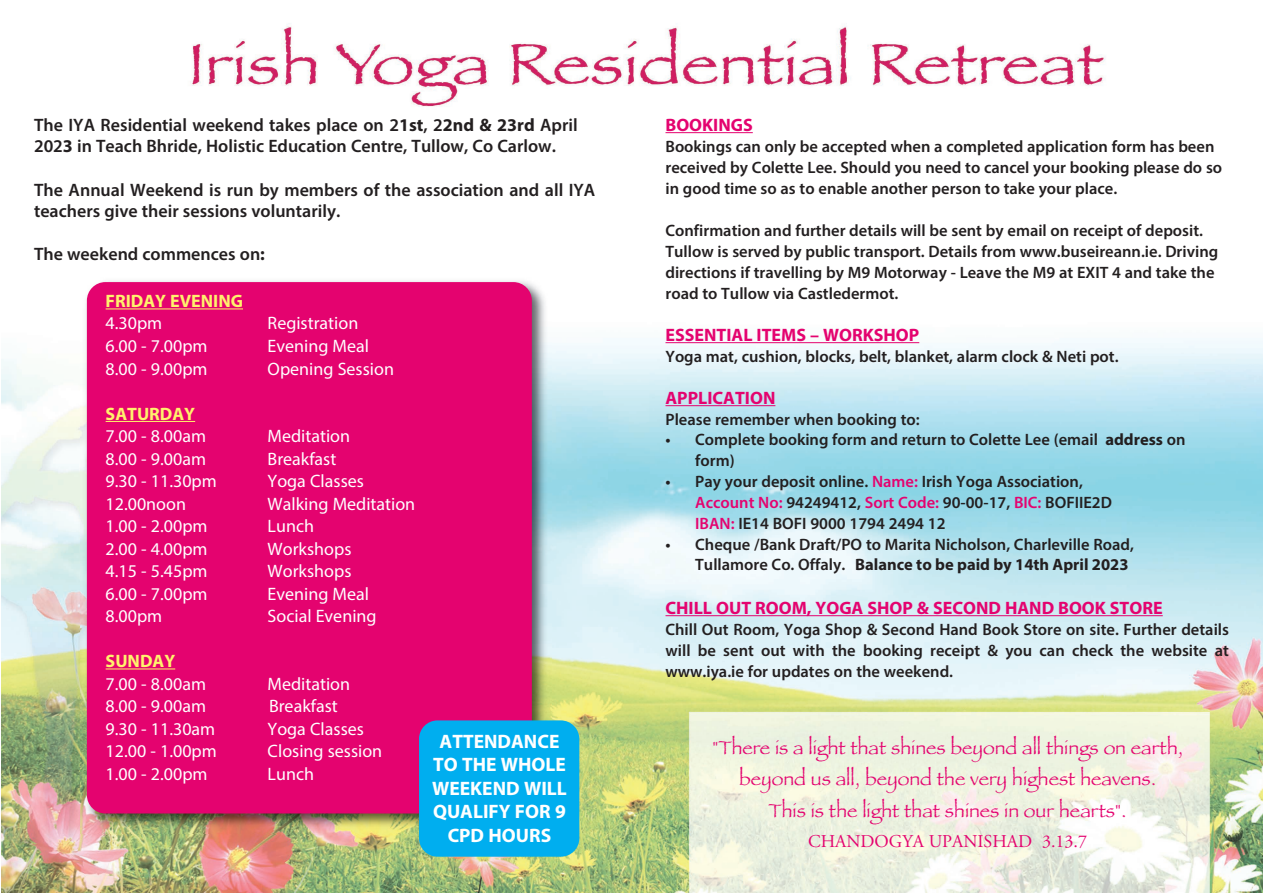
<style>
.page{position:relative;width:1263px;height:893px;background:#fff}
.page>*{position:absolute;margin:0;border:0;box-sizing:border-box;transform-origin:0 0}
.t1{font:19.5px/31.5px "Papyrus";color:#e4036f;text-align:center}
.t2{font:700 19.5px/23.4px "Myriad Pro";color:#fff;text-align:center}
.t3{font:18px "Myriad Pro";color:#fff}
.t4{font:600 18px/21.6px "Myriad Pro";color:#231f20}
.t5{font:700 18px "Myriad Pro";color:#e4036f}
.t6{font:700 18px "Myriad Pro";color:#fff26c}
.t7{font:18px "Adobe Garamond Pro";color:#e4036f}
.t8{font:600 16.5px/21px "Myriad Pro";color:#231f20}
.s1{font-weight:700}
.s2{color:#e4036f}
</style>
<div class="page">
<img style="left:2px;top:23px;width:1261px;height:870px">
<hr style="left:665px;top:132px;width:88px;height:1px;background:#e4036f">
<hr style="left:665px;top:342px;width:254px;height:1px;background:#e4036f">
<hr style="left:665px;top:405px;width:110px;height:1px;background:#e4036f">
<hr style="left:665px;top:615px;width:498px;height:1px;background:#e4036f">
<img style="left:80px;top:275px;width:471px;height:558px">
<div style="left:87px;top:282px;width:445px;height:531px;background:#e4036f;border-radius:18px"></div>
<hr style="left:106px;top:308px;width:137px;height:1px;background:#fff26c">
<hr style="left:106px;top:421px;width:89px;height:1px;background:#fff26c">
<hr style="left:106px;top:668px;width:69px;height:1px;background:#fff26c">
<div style="left:419px;top:720px;width:160px;height:137px;background:#00aeef;border-radius:18px"></div>
<p class="t4" style="left:34px;top:115px;width:545px">The IYA Residential weekend takes place on 2<span class="s1">1st</span>, 2<span class="s1">2nd &amp; 23rd</span> April<br>202<span class="s1">3</span> in Teach Bhride, Holistic Education Centre, Tullow, Co Carlow.</p>
<p class="t4" style="left:34px;top:180px;width:563px">The Annual Weekend is run by members of the association and all IYA teachers give their sessions voluntarily.</p>
<p class="t4" style="left:34px;top:245px;width:232px">The weekend commences on<span class="s1">:</span></p>
<p class="t6" style="left:106px;top:290px;width:139px">FRIDAY EVENING</p>
<p class="t3" style="left:106px;top:317px;width:58px">4.30pm</p>
<p class="t3" style="left:268px;top:317px;width:92px">Registration</p>
<p class="t3" style="left:106px;top:339px;width:104px">6.00 - 7.00pm</p>
<p class="t3" style="left:268px;top:339px;width:103px">Evening Meal</p>
<p class="t3" style="left:106px;top:362px;width:104px">8.00 - 9.00pm</p>
<p class="t3" style="left:268px;top:362px;width:128px">Opening Session</p>
<p class="t6" style="left:106px;top:403px;width:91px">SATURDAY</p>
<p class="t3" style="left:106px;top:429px;width:102px">7.00 - 8.00am</p>
<p class="t3" style="left:268px;top:429px;width:84px">Meditation</p>
<p class="t3" style="left:106px;top:452px;width:102px">8.00 - 9.00am</p>
<p class="t3" style="left:268px;top:452px;width:70px">Breakfast</p>
<p class="t3" style="left:106px;top:474px;width:113px">9.30 - 11.30pm</p>
<p class="t3" style="left:268px;top:474px;width:98px">Yoga Classes</p>
<p class="t3" style="left:106px;top:497px;width:82px">12.00noon</p>
<p class="t3" style="left:268px;top:497px;width:149px">Walking Meditation</p>
<p class="t3" style="left:106px;top:519px;width:104px">1.00 - 2.00pm</p>
<p class="t3" style="left:268px;top:519px;width:48px">Lunch</p>
<p class="t3" style="left:106px;top:542px;width:104px">2.00 - 4.00pm</p>
<p class="t3" style="left:268px;top:542px;width:85px">Workshops</p>
<p class="t3" style="left:106px;top:564px;width:104px">4.15 - 5.45pm</p>
<p class="t3" style="left:268px;top:564px;width:85px">Workshops</p>
<p class="t3" style="left:106px;top:587px;width:104px">6.00 - 7.00pm</p>
<p class="t3" style="left:268px;top:587px;width:103px">Evening Meal</p>
<p class="t3" style="left:106px;top:609px;width:58px">8.00pm</p>
<p class="t3" style="left:268px;top:609px;width:110px">Social Evening</p>
<p class="t6" style="left:106px;top:650px;width:71px">SUNDAY</p>
<p class="t3" style="left:106px;top:677px;width:102px">7.00 - 8.00am</p>
<p class="t3" style="left:268px;top:677px;width:84px">Meditation</p>
<p class="t3" style="left:106px;top:699px;width:102px">8.00 - 9.00am</p>
<p class="t3" style="left:269px;top:699px;width:70px">Breakfast</p>
<p class="t3" style="left:106px;top:722px;width:111px">9.30 - 11.30am</p>
<p class="t3" style="left:268px;top:722px;width:98px">Yoga Classes</p>
<p class="t3" style="left:106px;top:744px;width:113px">12.00 - 1.00pm</p>
<p class="t3" style="left:268px;top:744px;width:116px">Closing session</p>
<p class="t3" style="left:106px;top:767px;width:104px">1.00 - 2.00pm</p>
<p class="t3" style="left:268px;top:767px;width:48px">Lunch</p>
<p class="t2" style="left:432px;top:729px;width:136px">ATTENDANCE<br>TO THE WHOLE<br>WEEKEND WILL<br>QUALIFY FOR 9<br>CPD HOURS</p>
<p class="t5" style="left:665px;top:114px;width:89px">BOOKINGS</p>
<p class="t8" style="left:665px;top:137px;width:558px">Bookings can only be accepted when a completed application form has been received by Colette Lee. Should you need to cancel your booking please do so in good time so as to enable another person to take your place.</p>
<p class="t8" style="left:665px;top:221px;width:554px">Confirmation and further details will be sent by email on receipt of deposit.<br>Tullow is served by public transport. Details from www.buseireann.ie. Driving directions if travelling by M9 Motorway - Leave the M9 at EXIT 4 and take the road to Tullow via Castledermot.</p>
<p class="t5" style="left:665px;top:324px;width:255px">ESSENTIAL ITEMS – WORKSHOP</p>
<p class="t8" style="left:665px;top:347px;width:455px">Yoga mat, cushion, blocks, belt, blanket, alarm clock &amp; Neti pot.</p>
<p class="t5" style="left:665px;top:387px;width:111px">APPLICATION</p>
<p class="t8" style="left:665px;top:410px;width:256px">Please remember when booking to:</p>
<p class="t8" style="left:695px;top:431px;width:492px;text-indent:-30px">• Complete booking form and return to Colette Lee (email <span class="s1">address</span> on form)</p>
<p class="t8" style="left:695px;top:472px;width:418px;text-indent:-30px">• Pay your deposit online. <span class="s2">Name:</span> Irish Yoga Association,<br><span class="s2">Account No:</span> 94249412, <span class="s2">Sort Code:</span> 90-00-17, <span class="s2">BIC:</span> BOFIIE2D<br><span class="s2">IBAN:</span> IE14 BOFI 9000 1794 2494 12</p>
<p class="t8" style="left:695px;top:535px;width:440px;line-height:20.2px;text-indent:-30px">• Cheque /Bank Draft/PO to Marita Nicholson, Charleville Road,<br>Tullamore Co. Offaly. <span class="s1">Balance to be paid by 14th April 2023</span></p>
<p class="t5" style="left:665px;top:597px;width:499px">CHILL OUT ROOM, YOGA SHOP &amp; SECOND HAND BOOK STORE</p>
<p class="t8" style="left:665px;top:620px;width:565px;text-align:justify">Chill Out Room, Yoga Shop &amp; Second Hand Book Store on site. Further details will be sent out with the booking receipt &amp; you can check the website at www.iya.ie for updates on the weekend.</p>
<p class="t1" style="left:712px;top:731px;width:472px">"There is a light that shines beyond all things on earth, beyond us all, beyond the very highest heavens.<br>This is the light that shines in our hearts".</p>
<p class="t7" style="left:808px;top:830px;width:280px">CHANDOGYA UPANISHAD 3.13.7</p>
</div>
